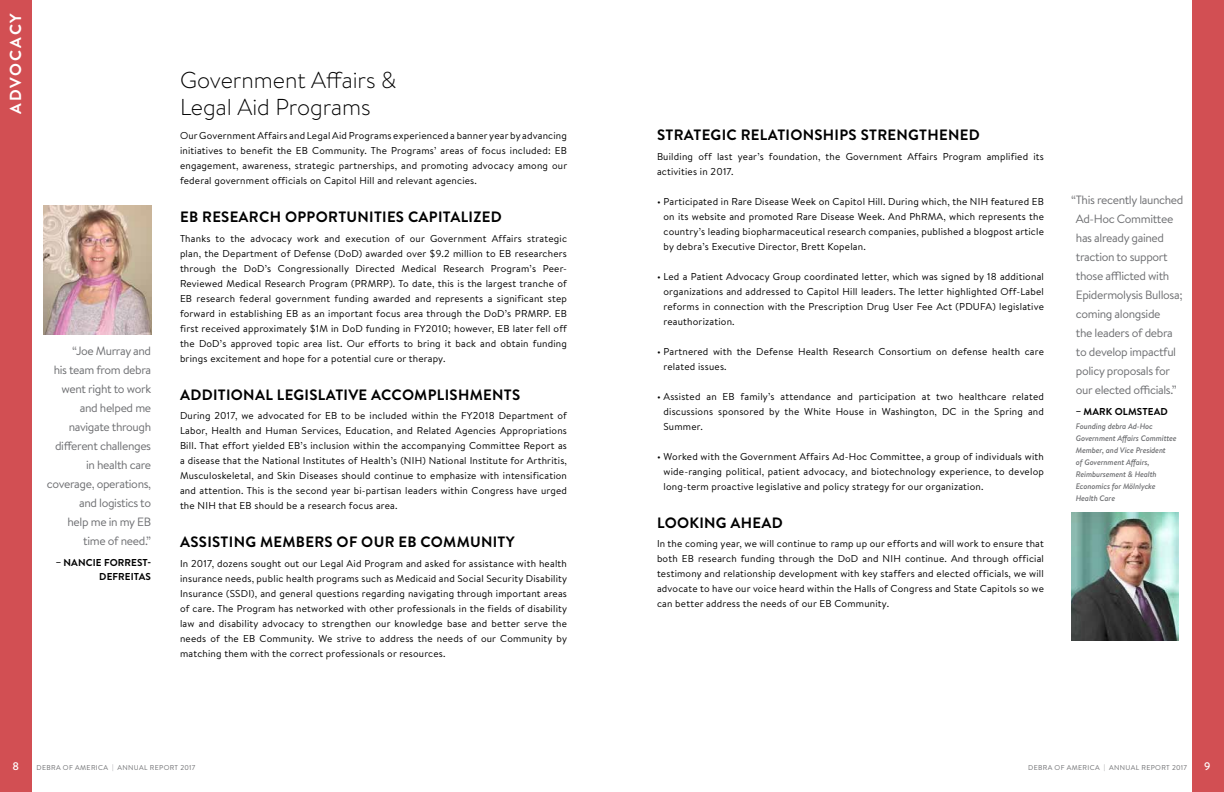
<style>
.page{position:relative;width:1224px;height:792px;background:#fff}
.page>*{position:absolute;margin:0;border:0;box-sizing:border-box;transform-origin:0 0}
.t1{font:300 23px/27px "Brandon Text";color:#000}
.t2{font:700 16px "Brandon Text";letter-spacing:.12em;color:#fff}
.t3{font:700 15px "Brandon Text";letter-spacing:.02em;color:#000}
.t4{font:12px/19px "Brandon Text";letter-spacing:-.03em;color:#6d6e71;text-align:right}
.t5{font:500 11px "Brandon Text";color:#fff}
.t6{font:10px/15px "Brandon Text";letter-spacing:.02em;color:#000;text-align:justify}
.t7{font:700 10px/14px "Brandon Text";letter-spacing:.01em;color:#000;text-align:right}
.t8{font:italic 500 8px/12px "Brandon Text";letter-spacing:-.01em;color:#6d6e71}
.t9{font:7px "Brandon Text";letter-spacing:.05em;color:#6d6e71}
.s1{font-weight:300}
</style>
<div class="page">
<div style="left:1193px;top:0;width:31px;height:792px;background:#d24f53"></div>
<div style="left:0;top:0;width:31px;height:792px;background:#d24f53"></div>
<img style="left:43px;top:206px;width:108px;height:128px">
<img style="left:1071px;top:512px;width:108px;height:129px">
<h2 class="t2" style="left:5px;top:114px;width:101px;rotate:-90deg">ADVOCACY</h2>
<p class="t4" style="left:47px;top:341px;width:106px">“Joe Murray and<br>his team from debra went right to work and helped me navigate through different challenges in health care coverage, operations, and logistics to<br>help me in my EB time of need.”</p>
<p class="t7" style="left:56px;top:555px;width:97px">– NANCIE FORR EST-<br>DEFREITAS</p>
<h1 class="t1" style="left:180px;top:66px;width:218px">Government Affairs &amp;<br>Legal Aid Programs</h1>
<p class="t6" style="left:180px;top:128px;width:389px">Our Government Affairs and Legal Aid Programs experienced a banner year by advancing initiatives to benefit the EB Community. The Programs’ areas of focus included: EB engagement, awareness, strategic partnerships, and promoting advocacy among our federal government officials on Capitol Hill and relevant agencies.</p>
<h3 class="t3" style="left:180px;top:206px;width:323px">EB RESEARCH OPPORTUNITIES CAPITALIZED</h3>
<p class="t6" style="left:180px;top:230px;width:389px">Thanks to the advocacy work and execution of our Government Affairs strategic plan, the Department of Defense (DoD) awarded over $9.2 million to EB researchers through the DoD’s Congressionally Directed Medical Research Program’s Peer-Reviewed Medical Research Program (PRMRP). To date, this is the largest tranche of EB research federal government funding awarded and represents a significant step forward in establishing EB as an important focus area through the DoD’s PRMRP. EB first received approximately $1M in DoD funding in FY2010; however, EB later fell off the DoD’s approved topic area list. Our efforts to bring it back and obtain funding brings excitement and hope for a potential cure or therapy.</p>
<h3 class="t3" style="left:180px;top:384px;width:342px">ADDITIONAL LEGISLATIVE ACCOMPLISHMENTS</h3>
<p class="t6" style="left:180px;top:408px;width:389px">During 2017, we advocated for EB to be included within the FY2018 Department of Labor, Health and Human Services, Education, and Related Agencies Appropriations Bill. That effort yielded EB’s inclusion within the accompanying Committee Report as a disease that the National Institutes of Health’s (N IH) National Institute for Arthritis, Musculoskeletal, and Skin Diseases should continue to emphasize with intensification and attention. This is the second year bi-partisan leaders within Congress have urged the N IH that EB should be a research focus area.</p>
<h3 class="t3" style="left:180px;top:531px;width:335px">ASSISTING MEMBERS OF OUR EB COMMUNITY</h3>
<p class="t6" style="left:180px;top:555px;width:389px">In 2017, dozens sought out our Legal Aid Program and asked for assistance with health insurance needs, public health programs such as Medicaid and Social Security Disability Insurance (SSDI), and general questions regarding navigating through important areas of care. The Program has networked with other professionals in the fields of disability law and disability advocacy to strengthen our knowledge base and better serve the needs of the EB Community. We strive to address the needs of our Community by matching them with the correct professionals or resources.</p>
<h3 class="t3" style="left:657px;top:125px;width:324px">STRATEGIC RELATIONSH IPS STRENGTH ENED</h3>
<p class="t6" style="left:657px;top:149px;width:389px">Building off last year’s foundation, the Government Affairs Program amplified its activities in 2017.</p>
<p class="t6" style="left:664px;top:194px;width:382px;text-indent:-7px">• Participated in Rare Disease Week on Capitol Hill. During which, the N IH featured EB on its website and promoted Rare Disease Week. And PhRMA, which represents the country’s leading biopharmaceutical research companies, published a blogpost article by debra’s Executive Director, Brett Kopelan.</p>
<p class="t6" style="left:664px;top:269px;width:382px;text-indent:-7px">• Led a Patient Advocacy Group coordinated letter, which was signed by 18 additional organizations and addressed to Capitol Hill leaders. The letter highlighted Off-Label reforms in connection with the Prescription Drug User Fee Act (PDUFA) legislative reauthorization.</p>
<p class="t6" style="left:664px;top:344px;width:382px;text-indent:-7px">• Partnered with the Defense Health Research Consortium on defense health care related issues.</p>
<p class="t6" style="left:664px;top:389px;width:382px;text-indent:-7px">• Assisted an EB family’s attendance and participation at two healthcare related discussions sponsored by the White House in Washington, DC in the Spring and Summer.</p>
<p class="t6" style="left:664px;top:449px;width:382px;text-indent:-7px">• Worked with the Government Affairs Ad-Hoc Committee, a group of individuals with wide-ranging political, patient advocacy, and biotechnology experience, to develop long-term proactive legislative and policy strategy for our organization.</p>
<h3 class="t3" style="left:657px;top:512px;width:127px">LOOKING AH EAD</h3>
<p class="t6" style="left:657px;top:536px;width:389px">In the coming year, we will continue to ramp up our efforts and will work to ensure that both EB research funding through the DoD and N IH continue. And through official testimony and relationship development with key staffers and elected officials, we will advocate to have our voice heard within the Halls of Congress and State Capitols so we can better address the needs of our EB Community.</p>
<p class="t4" style="left:1076px;top:190px;width:109px;text-align:left;text-indent:-5px">“This recently launched<br>Ad-Hoc Committee has already gained traction to support those afflicted with<br>Epidermolysis Bullosa; coming alongside<br>the leaders of debra to develop impactful policy proposals for our elected officials.”</p>
<p class="t7" style="left:1076px;top:405px;width:16px">– MARK</p>
<p class="t7" style="left:1115px;top:405px;width:55px">OLMSTEAD</p>
<p class="t8" style="left:1076px;top:420px;width:102px">Founding debra Ad-Hoc<br>Government Affairs Committee<br>Member, and Vice President<br>of Government Affairs,<br>Reimbursement &amp; Health<br>Economics for Mölnlycke<br>Health Care</p>
<p class="t5" style="left:12px;top:759px;width:8px">8</p>
<p class="t9" style="left:37px;top:762px;width:160px">debra of America <span class="s1">|</span> Annual Report 2017</p>
<p class="t9" style="left:1028px;top:762px;width:160px">debra of America <span class="s1">|</span> Annual Report 2017</p>
<p class="t5" style="left:1204px;top:759px;width:8px">9</p>
</div>
